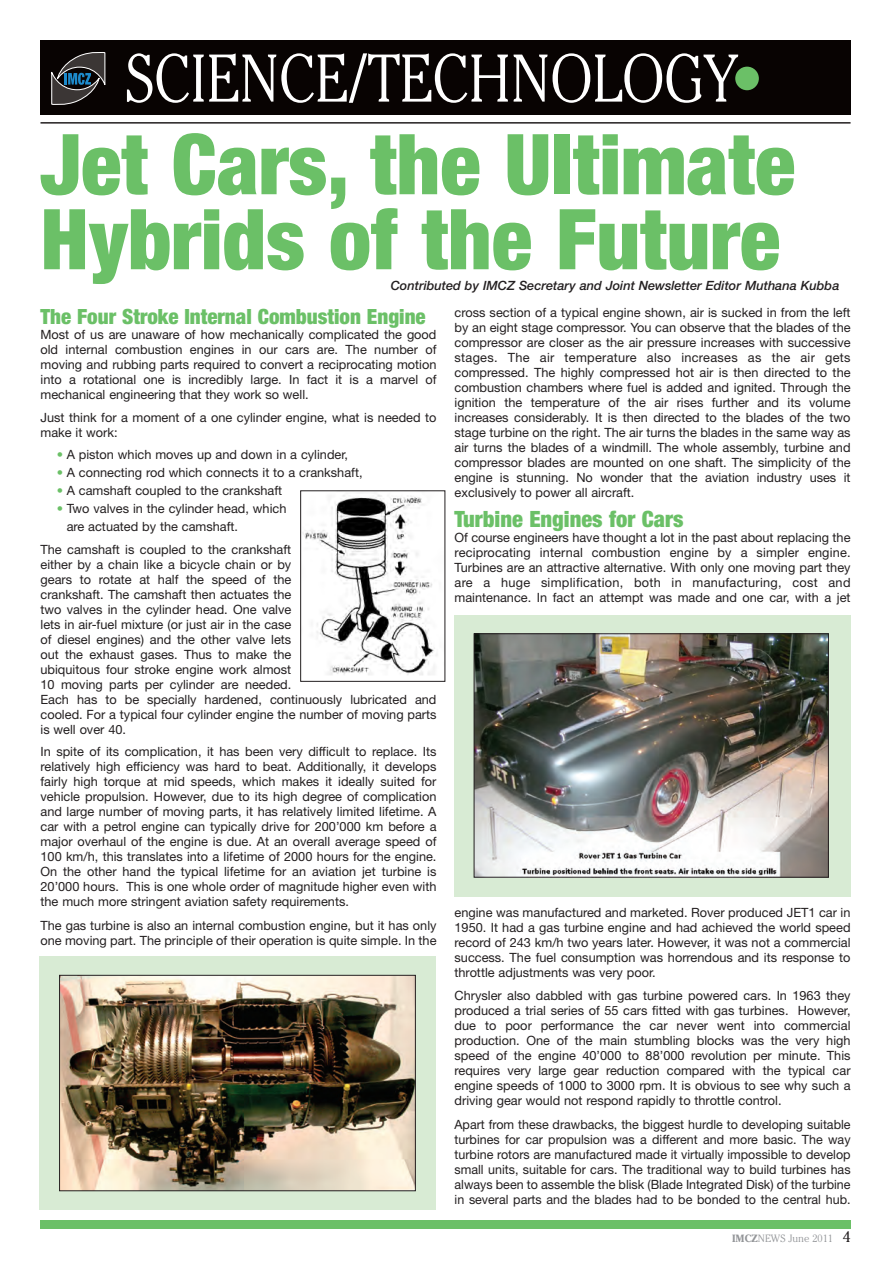
<style>
.page{position:relative;width:893px;height:1263px;background:#fff}
.page>*{position:absolute;margin:0;border:0;box-sizing:border-box;transform-origin:0 0}
.t1{font:900 condensed 84px/75px "Helvetica Neue";color:#6bc067}
.t2{font:300 66.9px "Cheltenham";color:#fff;scale:.87 1}
.t3{font:900 condensed 22.5px "Helvetica Neue";color:#6bc067}
.t4{font:900 condensed 21px "Helvetica Neue";color:#6bc067}
.t5{font:12.75px/15px "Helvetica Neue";color:#231f20;text-align:justify}
.t6{font:italic 500 12.75px "Helvetica Neue";color:#231f20}
.t7{font:300 10.5px "Cheltenham";color:#939598}
.s1{font-family:"Helvetica Neue";font-weight:900;font-stretch:condensed;font-size:66.3px;color:#6bc067}
.s2{color:#6bc067}
.s3{font-weight:700}
.s4{font-weight:400;font-size:15px;color:#231f20}
</style>
<div class="page">
<div style="left:40px;top:41px;width:810px;height:74px;background:#080302"></div>
<svg style="left:51px;top:52px;width:54px;height:53px"></svg>
<hr style="left:40px;top:122px;width:810px;height:2px;background:#231f20">
<div style="left:40px;top:1220px;width:810px;height:9px;background:#6bc067"></div>
<div style="left:39px;top:956px;width:397px;height:254px;background:#d8ebd4"></div>
<img style="left:61px;top:977px;width:353px;height:212px">
<div style="left:59px;top:975px;width:357px;height:216px;border:1px solid #231f20"></div>
<div style="left:454px;top:615px;width:397px;height:281px;background:#d8ebd4"></div>
<img style="left:476px;top:635px;width:351px;height:240px">
<div style="left:474px;top:633px;width:355px;height:244px;border:1px solid #231f20"></div>
<img style="left:302px;top:494px;width:135px;height:181px">
<div style="left:300px;top:490px;width:145px;height:192px;border:1px solid #231f20"></div>
<h2 class="t2" style="left:126px;top:52px;width:735px">SCIENCE/TECHNOLOGY<span class="s1">•</span></h2>
<h1 class="t1" style="left:40px;top:134px;width:756px">Jet Cars, the Ultimate<br>Hybrids of the Future</h1>
<p class="t6" style="left:391px;top:281px;width:450px">Contributed by IMCZ Secretary and Joint Newsletter Editor Muthana Kubba</p>
<h3 class="t4" style="left:40px;top:309px;width:387px">The Four Stroke Internal Combustion Engine</h3>
<p class="t5" style="left:40px;top:328px;width:397px">Most of us are unaware of how mechanically complicated the good old internal combustion engines in our cars are. The number of moving and rubbing parts required to convert a reciprocating motion into a rotational one is incredibly large. In fact it is a marvel of mechanical engineering that they work so well.</p>
<p class="t5" style="left:41px;top:411px;width:397px">Just think for a moment of a one cylinder engine, what is needed to make it work:</p>
<p class="t5" style="left:57px;top:448px;width:293px"><span class="s2">•</span> A piston which moves up and down in a cylinder,</p>
<p class="t5" style="left:57px;top:466px;width:307px"><span class="s2">•</span> A connecting rod which connects it to a crankshaft,</p>
<p class="t5" style="left:57px;top:484px;width:227px"><span class="s2">•</span> A camshaft coupled to the crankshaft</p>
<p class="t5" style="left:67px;top:501px;width:221px;line-height:18px;text-indent:-10px"><span class="s2">•</span> Two valves in the cylinder head, which are actuated by the camshaft.</p>
<p class="t5" style="left:41px;top:543px;width:397px;text-align:left">The camshaft is coupled to the crankshaft<br>either by a chain like a bicycle chain or by<br>gears to rotate at half the speed of the<br>crankshaft. The camshaft then actuates the<br>two valves in the cylinder head. One valve<br>lets in air-fuel mixture (or just air in the case<br>of diesel engines) and the other valve lets<br>out the exhaust gases. Thus to make the<br>ubiquitous four stroke engine work almost<br>10 moving parts per cylinder are needed.<br>Each has to be specially hardened, continuously lubricated and cooled. For a typical four cylinder engine the number of moving parts is well over 40.</p>
<p class="t5" style="left:41px;top:745px;width:397px">In spite of its complication, it has been very difficult to replace. Its relatively high efficiency was hard to beat. Additionally, it develops fairly high torque at mid speeds, which makes it ideally suited for vehicle propulsion. However, due to its high degree of complication and large number of moving parts, it has relatively limited lifetime. A car with a petrol engine can typically drive for 200’000 km before a major overhaul of the engine is due. At an overall average speed of 100 km/h, this translates into a lifetime of 2000 hours for the engine.<br>On the other hand the typical lifetime for an aviation jet turbine is 20’000 hours. This is one whole order of magnitude higher even with the much more stringent aviation safety requirements.</p>
<p class="t5" style="left:41px;top:919px;width:397px">The gas turbine is also an internal combustion engine, but it has only one moving part. The principle of their operation is quite simple. In the</p>
<p class="t5" style="left:455px;top:306px;width:397px">cross section of a typical engine shown, air is sucked in from the left by an eight stage compressor. You can observe that the blades of the compressor are closer as the air pressure increases with successive stages. The air temperature also increases as the air gets compressed. The highly compressed hot air is then directed to the combustion chambers where fuel is added and ignited. Through the ignition the temperature of the air rises further and its volume increases considerably. It is then directed to the blades of the two stage turbine on the right. The air turns the blades in the same way as air turns the blades of a windmill. The whole assembly, turbine and compressor blades are mounted on one shaft. The simplicity of the engine is stunning. No wonder that the aviation industry uses it exclusively to power all aircraft.</p>
<h3 class="t3" style="left:455px;top:511px;width:230px">Turbine Engines for Cars</h3>
<p class="t5" style="left:455px;top:531px;width:397px">Of course engineers have thought a lot in the past about replacing the reciprocating internal combustion engine by a simpler engine.<br>Turbines are an attractive alternative. With only one moving part they are a huge simplification, both in manufacturing, cost and maintenance. In fact an attempt was made and one car, with a jet</p>
<p class="t5" style="left:455px;top:906px;width:397px">engine was manufactured and marketed. Rover produced JET1 car in 1950. It had a gas turbine engine and had achieved the world speed record of 243 km/h two years later. However, it was not a commercial success. The fuel consumption was horrendous and its response to throttle adjustments was very poor.</p>
<p class="t5" style="left:455px;top:989px;width:397px">Chrysler also dabbled with gas turbine powered cars. In 1963 they produced a trial series of 55 cars fitted with gas turbines. However, due to poor performance the car never went into commercial production. One of the main stumbling blocks was the very high speed of the engine 40’000 to 88’000 revolution per minute. This requires very large gear reduction compared with the typical car engine speeds of 1000 to 3000 rpm. It is obvious to see why such a driving gear would not respond rapidly to throttle control.</p>
<p class="t5" style="left:455px;top:1118px;width:397px">Apart from these drawbacks, the biggest hurdle to developing suitable turbines for car propulsion was a different and more basic. The way turbine rotors are manufactured made it virtually impossible to develop small units, suitable for cars. The traditional way to build turbines has always been to assemble the blisk (Blade Integrated Disk) of the turbine in several parts and the blades had to be bonded to the central hub.</p>
<p class="t7" style="left:732px;top:1234px;width:120px"><span class="s3">IMCZ</span>NEWS June 2011 <span class="s4">4</span></p>
</div>
